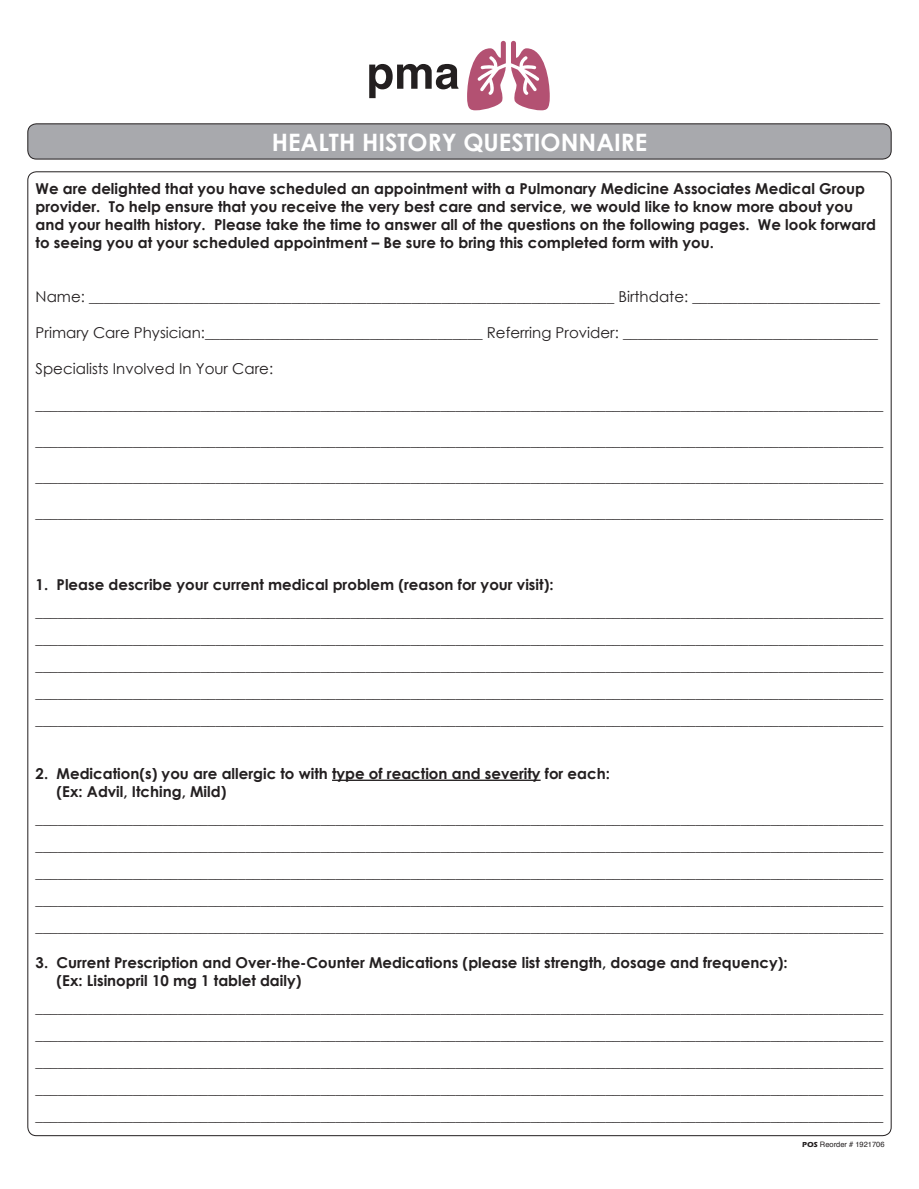
<style>
.page{position:relative;width:919px;height:1189px;background:#fff}
.page>*{position:absolute;margin:0;border:0;box-sizing:border-box;transform-origin:0 0}
.t1{font:700 24px "Century Gothic";color:#fff}
.t2{font:15px/27px "Century Gothic";color:#231f20;text-align:justify}
.t3{font:700 15px/18px "Century Gothic";color:#231f20}
.t4{font:7.5px "Helvetica";color:#231f20}
.s1{font-family:"Itc Eras";font-weight:700}
</style>
<div class="page">
<div style="left:28px;top:124px;width:863px;height:35px;background:#a8a9ad;border-radius:9px"></div>
<div style="left:27px;top:123px;width:864px;height:36px;border:1px solid #231f20;border-radius:9px"></div>
<hr style="left:332px;top:779px;width:208px;height:2px;background:#231f20">
<svg style="left:369px;top:64px;width:89px;height:34px"></svg>
<svg style="left:467px;top:41px;width:83px;height:69px"></svg>
<h1 class="t1" style="left:272px;top:124px;width:377px">HEALTH HISTORY QUESTIONNAIRE</h1>
<p class="t3" style="left:36px;top:179px;width:842px">We are delighted that you have scheduled an appointment with a Pulmonary Medicine Associates Medical Group provider. To help ensure that you receive the very best care and service, we would like to know more about you and your health history. Please take the time to answer all of the questions on the following pages. We look forward to seeing you at your scheduled appointment – Be sure to bring this completed form with you.</p>
<p class="t2" style="left:36px;top:283px;width:846px">Name: ______________________________________________________________________ Birthdate: _________________________</p>
<p class="t2" style="left:36px;top:319px;width:844px">Primary Care Physician:_____________________________________ Referring Provider: __________________________________</p>
<p class="t2" style="left:36px;top:355px;width:239px">Specialists Involved In Your Care:</p>
<p class="t2" style="left:36px;top:391px;width:849px">_________________________________________________________________________________________________________________</p>
<p class="t2" style="left:36px;top:427px;width:849px">_________________________________________________________________________________________________________________</p>
<p class="t2" style="left:36px;top:463px;width:849px">_________________________________________________________________________________________________________________</p>
<p class="t2" style="left:36px;top:499px;width:849px">_________________________________________________________________________________________________________________</p>
<p class="t3" style="left:36px;top:575px;width:519px">1. Please describe your current medical problem (reason for your visit):</p>
<p class="t2" style="left:36px;top:598px;width:849px">_________________________________________________________________________________________________________________ _________________________________________________________________________________________________________________ _________________________________________________________________________________________________________________ _________________________________________________________________________________________________________________ _________________________________________________________________________________________________________________</p>
<p class="t3" style="left:57px;top:764px;width:555px;text-indent:-21px">2. Medication(s) you are allergic to with type of reaction and severity for each: (Ex: Advil, Itching, Mild)</p>
<p class="t2" style="left:36px;top:805px;width:849px">_________________________________________________________________________________________________________________ _________________________________________________________________________________________________________________ _________________________________________________________________________________________________________________ _________________________________________________________________________________________________________________ _________________________________________________________________________________________________________________</p>
<p class="t3" style="left:57px;top:953px;width:732px;text-indent:-21px">3. Current Prescription and Over-the-Counter Medications (please list strength, dosage and frequency): (Ex: Lisinopril 10 mg 1 tablet daily)</p>
<p class="t2" style="left:36px;top:994px;width:849px">_________________________________________________________________________________________________________________ _________________________________________________________________________________________________________________ _________________________________________________________________________________________________________________ _________________________________________________________________________________________________________________ _________________________________________________________________________________________________________________</p>
<p class="t4" style="left:802px;top:1139px;width:84px"><span class="s1">POS</span> Reorder # 1921706</p>
</div>
